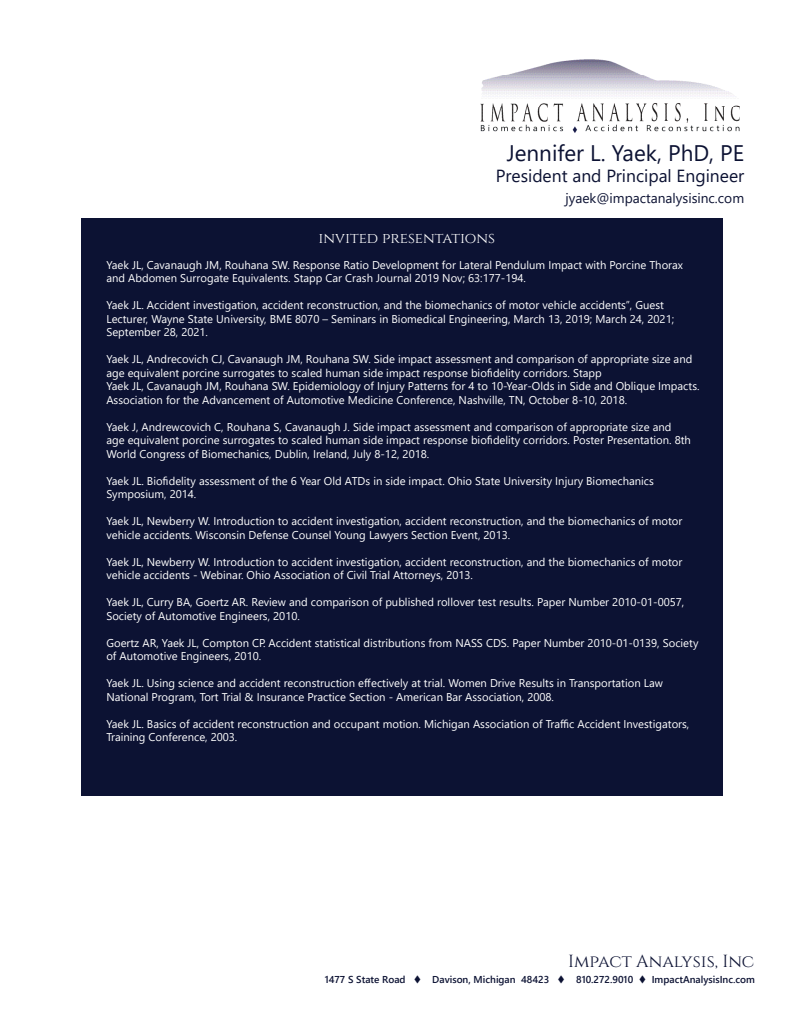
<style>
.page{position:relative;width:810px;height:1035px;background:#fff}
.page>*{position:absolute;margin:0;border:0;box-sizing:border-box;transform-origin:0 0}
.t1{font:22.5px "Yu Gothic UI";color:#0c1233}
.t2{font:17.5px "Yu Gothic UI";color:#0c1233}
.t3{font:17.5px "Cinzel";color:#0c1233}
.t4{font:15px "Cinzel";color:#fff}
.t5{font:13.75px "Yu Gothic UI";color:#0c1233}
.t6{font:11.25px/13.5px "Yu Gothic UI";color:#fff}
.t7{font:700 10px "Yu Gothic UI";color:#0c1233}
</style>
<div class="page">
<img style="left:480px;top:60px;width:260px;height:73px">
<div style="left:82px;top:219px;width:641px;height:577px;background:#0c1233"></div>
<h1 class="t1" style="left:507px;top:132px;width:239px">Jennifer L. Yaek, PhD, PE</h1>
<h2 class="t2" style="left:496px;top:159px;width:250px">President and Principal Engineer</h2>
<p class="t5" style="left:565px;top:185px;width:180px">jyaek@impactanalysisinc.com</p>
<p class="t4" style="left:319px;top:229px;width:178px">invited presentations</p>
<p class="t6" style="left:106px;top:257px;width:578px">Yaek JL, Cavanaugh JM, Rouhana SW. Response Ratio Development for Lateral Pendulum Impact with Porcine Thorax and Abdomen Surrogate Equivalents. Stapp Car Crash Journal 2019 Nov; 63:177-194.</p>
<p class="t6" style="left:106px;top:297px;width:569px">Yaek JL. Accident investigation, accident reconstruction, and the biomechanics of motor vehicle accidents”, Guest<br>Lecturer, Wayne State University, BME 8070 – Seminars in Biomedical Engineering, March 13, 2019; March 24, 2021;<br>September 28, 2021.</p>
<p class="t6" style="left:106px;top:351px;width:587px">Yaek JL, Andrecovich CJ, Cavanaugh JM, Rouhana SW. Side impact assessment and comparison of appropriate size and age equivalent porcine surrogates to scaled human side impact response biofidelity corridors. Stapp</p>
<p class="t6" style="left:106px;top:378px;width:595px">Yaek JL, Cavanaugh JM, Rouhana SW. Epidemiology of Injury Patterns for 4 to 10-Year-Olds in Side and Oblique Impacts.<br>Association for the Advancement of Automotive Medicine Conference, Nashville, TN, October 8-10, 2018.</p>
<p class="t6" style="left:106px;top:419px;width:586px">Yaek J, Andrewcovich C, Rouhana S, Cavanaugh J. Side impact assessment and comparison of appropriate size and age equivalent porcine surrogates to scaled human side impact response biofidelity corridors. Poster Presentation. 8th<br>World Congress of Biomechanics, Dublin, Ireland, July 8-12, 2018.</p>
<p class="t6" style="left:106px;top:473px;width:549px">Yaek JL. Biofidelity assessment of the 6 Year Old ATDs in side impact. Ohio State University Injury Biomechanics<br>Symposium, 2014.</p>
<p class="t6" style="left:106px;top:513px;width:577px">Yaek JL, Newberry W. Introduction to accident investigation, accident reconstruction, and the biomechanics of motor vehicle accidents. Wisconsin Defense Counsel Young Lawyers Section Event, 2013.</p>
<p class="t6" style="left:106px;top:554px;width:577px">Yaek JL, Newberry W. Introduction to accident investigation, accident reconstruction, and the biomechanics of motor vehicle accidents - Webinar. Ohio Association of Civil Trial Attorneys, 2013.</p>
<p class="t6" style="left:106px;top:594px;width:580px">Yaek JL, Curry BA, Goertz AR. Review and comparison of published rollover test results. Paper Number 2010-01-0057,<br>Society of Automotive Engineers, 2010.</p>
<p class="t6" style="left:106px;top:635px;width:594px">Goertz AR, Yaek JL, Compton CP. Accident statistical distributions from NASS CDS. Paper Number 2010-01-0139, Society of Automotive Engineers, 2010.</p>
<p class="t6" style="left:106px;top:675px;width:558px">Yaek JL. Using science and accident reconstruction effectively at trial. Women Drive Results in Transportation Law<br>National Program, Tort Trial &amp; Insurance Practice Section - American Bar Association, 2008.</p>
<p class="t6" style="left:106px;top:716px;width:585px">Yaek JL. Basics of accident reconstruction and occupant motion. Michigan Association of Traffic Accident Investigators,<br>Training Conference, 2003.</p>
<h2 class="t3" style="left:568px;top:951px;width:188px">Impact Analysis, Inc</h2>
<p class="t7" style="left:325px;top:974px;width:432px">1477 S State Road ▼ Davison, Michigan 48423 ▼ 810.272.9010 ▼ ImpactAnalysisInc.com</p>
</div>
